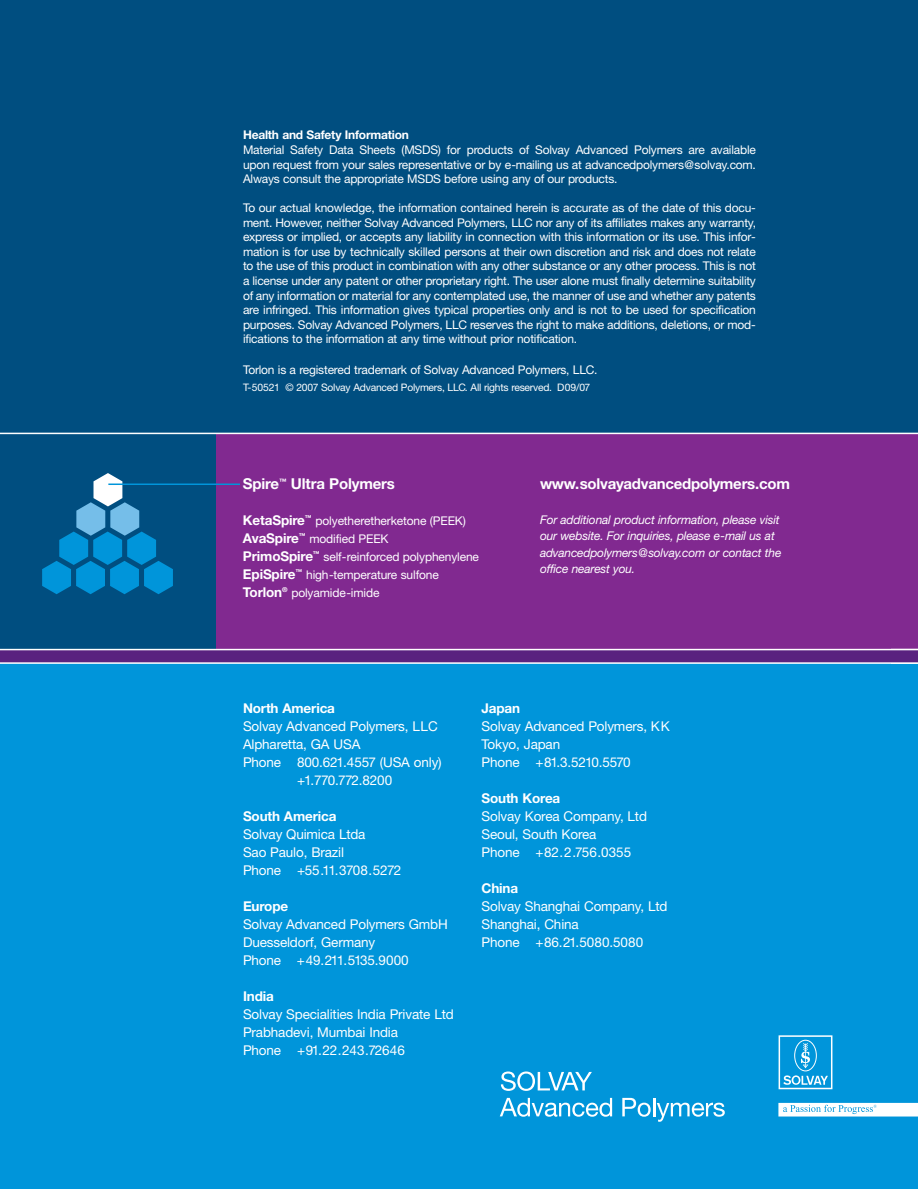
<style>
.page{position:relative;width:918px;height:1189px;background:#fff}
.page>*{position:absolute;margin:0;border:0;box-sizing:border-box;transform-origin:0 0}
.t1{font:700 15px "Helvetica Neue";letter-spacing:-.015em;color:#fff}
.t2{font:13.5px/18px "Helvetica Neue";letter-spacing:-.01em;color:#fff}
.t3{font:13.5px "Helvetica Neue";letter-spacing:-.04em;color:#fff}
.t4{font:700 13.5px "Helvetica Neue";letter-spacing:-.01em;color:#fff}
.t5{font:12px/14.5px "Helvetica Neue";letter-spacing:-.015em;color:#fff}
.t6{font:italic 12px/16.5px "Helvetica Neue";letter-spacing:-.015em;color:#fff}
.t7{font:10.35px "Helvetica Neue";letter-spacing:-.02em;color:#fff}
.s1{font-weight:700}
.s2{font-weight:700;font-size:13.5px}
</style>
<div class="page">
<div style="left:0;top:0;width:918px;height:595px;background:#004e80"></div>
<div style="left:0;top:541px;width:918px;height:647px;background:#0095da"></div>
<div style="left:0;top:433px;width:918px;height:216px;background:#812990"></div>
<div style="left:0;top:649px;width:918px;height:14px;background:#59227f"></div>
<div style="left:0;top:433px;width:216px;height:216px;background:#004e80"></div>
<svg style="left:42px;top:473px;width:131px;height:121px"></svg>
<hr style="left:0;top:432px;width:918px;height:2px;background:#fff">
<hr style="left:0;top:648px;width:918px;height:2px;background:#fff">
<hr style="left:0;top:662px;width:918px;height:1px;background:#fff">
<hr style="left:108px;top:483px;width:132px;height:2px;background:#0095da">
<svg style="left:501px;top:1071px;width:91px;height:19px"></svg>
<svg style="left:500px;top:1097px;width:112px;height:19px"></svg>
<svg style="left:622px;top:1097px;width:103px;height:24px"></svg>
<svg style="left:778px;top:1102px;width:139px;height:14px;background:#d9eff9"></svg>
<svg style="left:779px;top:1035px;width:53px;height:53px"></svg>
<hr style="left:917px;top:433px;width:1px;height:216px;background:#004e80">
<hr style="left:891px;top:648px;width:27px;height:2px;background:#fff">
<svg style="left:891px;top:662px;width:27px;height:1px"></svg>
<p class="t5" style="left:243px;top:129px;width:514px"><span class="s1">Health and Safety Information<br></span>Material Safety Data Sheets (MSDS) for products of Solvay Advanced Polymers are available upon request from your sales representative or by e-mailing us at advancedpolymers@solvay.com.<br>Always consult the appropriate MSDS before using any of our products.</p>
<p class="t5" style="left:243px;top:202px;width:515px;text-align:justify">To our actual knowledge, the information contained herein is accurate as of the date of this docu&shy;ment. However, neither Solvay Advanced Polymers, LLC nor any of its affiliates makes any warranty, express or implied, or accepts any liability in connection with this information or its use. This infor&shy;mation is for use by technically skilled persons at their own discretion and risk and does not relate to the use of this product in combination with any other substance or any other process. This is not a license under any patent or other proprietary right. The user alone must finally determine suitability of any information or material for any contemplated use, the manner of use and whether any patents are infringed. This information gives typical properties only and is not to be used for specification purposes. Solvay Advanced Polymers, LLC reserves the right to make additions, deletions, or mod&shy;ifications to the information at any time without prior notification.</p>
<p class="t5" style="left:243px;top:364px;width:356px">Torlon is a registered trademark of Solvay Advanced Polymers, LLC.</p>
<p class="t7" style="left:243px;top:383px;width:349px">T-50521 © 2007 Solvay Advanced Polymers, LLC. All rights reserved. D09/07</p>
<p class="t1" style="left:243px;top:478px;width:153px">Spire<sup>™</sup> Ultra Polymers</p>
<p class="t5" style="left:243px;top:513px;width:238px;line-height:18px"><span class="s2">KetaSpire</span><sup>™</sup> polyetheretherketone (PEEK)<br><span class="s2">AvaSpire</span><sup>™</sup> modified PEEK<br><span class="s2">PrimoSpire</span><sup>™</sup> self-reinforced polyphenylene <span class="s2">EpiSpire</span><sup>™</sup> high-temperature sulfone <span class="s2">Torlon</span><sup>®</sup> polyamide-imide</p>
<p class="t1" style="left:540px;top:478px;width:252px">www.solvayadvancedpolymers.com</p>
<p class="t6" style="left:540px;top:512px;width:243px">For additional product information, please visit our website. For inquiries, please e-mail us at advancedpolymers@solvay.com or contact the office nearest you.</p>
<p class="t4" style="left:243px;top:703px;width:94px">North America</p>
<p class="t2" style="left:243px;top:718px;width:196px">Solvay Advanced Polymers, LLC</p>
<p class="t2" style="left:243px;top:736px;width:119px">Alpharetta, GA USA</p>
<p class="t2" style="left:243px;top:754px;width:200px">Phone 800.621.4557 (USA only)</p>
<p class="t3" style="left:297px;top:775px;width:97px">+1.770.772.8200</p>
<p class="t2" style="left:243px;top:808px;width:160px"><span class="s1">South America<br></span>Solvay Quimica Ltda<br>Sao Paulo, Brazil<br>Phone +55.11.3708.5272</p>
<p class="t2" style="left:243px;top:898px;width:206px"><span class="s1">Europe<br></span>Solvay Advanced Polymers GmbH<br>Duesseldorf, Germany<br>Phone +49.211.5135.9000</p>
<p class="t2" style="left:243px;top:988px;width:212px"><span class="s1">India<br></span>Solvay Specialities India Private Ltd<br>Prabhadevi, Mumbai India<br>Phone +91.22.243.72646</p>
<p class="t2" style="left:482px;top:700px;width:190px"><span class="s1">Japan<br></span>Solvay Advanced Polymers, KK<br>Tokyo, Japan<br>Phone +81.3.5210.5570</p>
<p class="t2" style="left:482px;top:790px;width:167px"><span class="s1">South Korea<br></span>Solvay Korea Company, Ltd<br>Seoul, South Korea<br>Phone +82.2.756.0355</p>
<p class="t2" style="left:482px;top:880px;width:188px"><span class="s1">China<br></span>Solvay Shanghai Company, Ltd<br>Shanghai, China<br>Phone +86.21.5080.5080</p>
</div>
